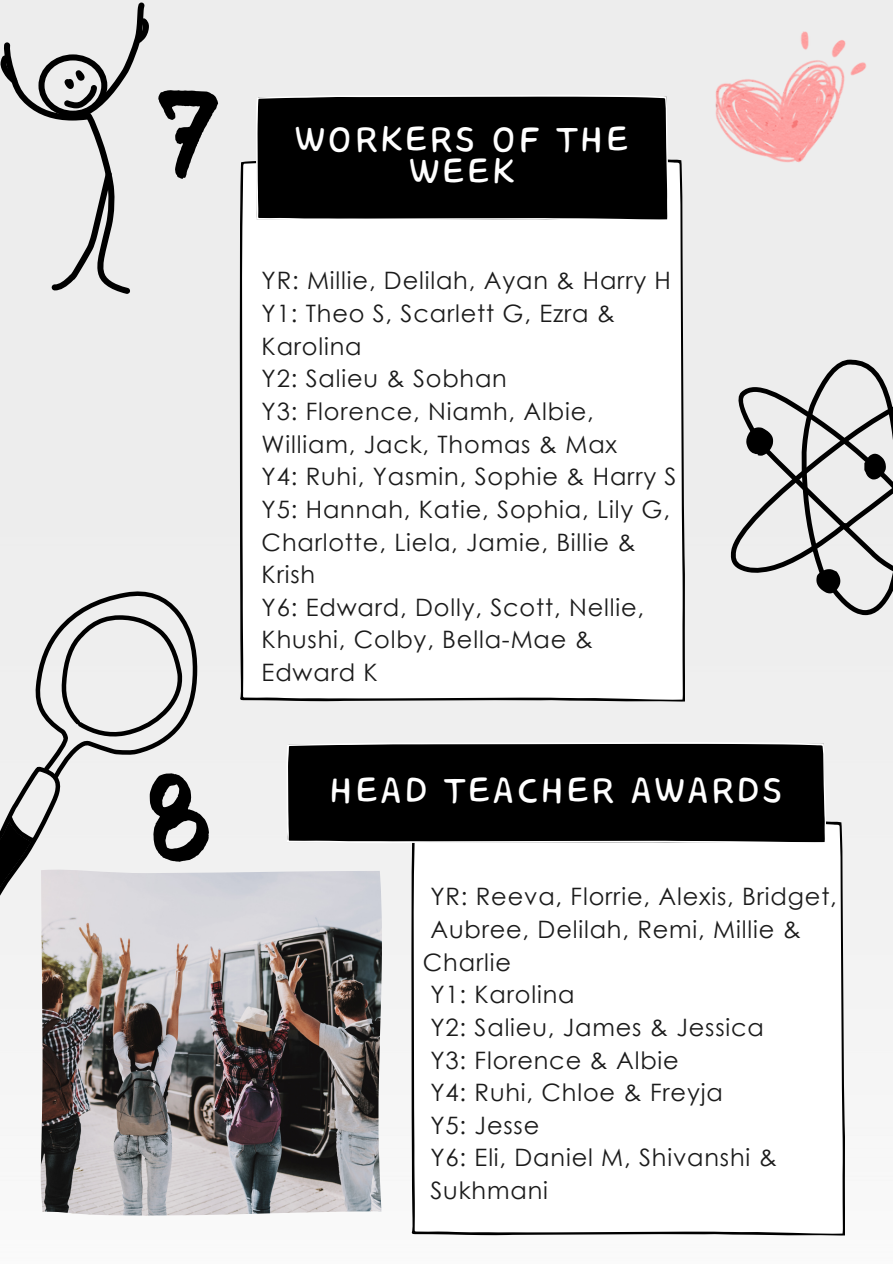
<style>
.page{position:relative;width:893px;height:1264px;background:#fff}
.page>*{position:absolute;margin:0;border:0;box-sizing:border-box;transform-origin:0 0}
.t1{font:120px "Bosk";color:#000}
.t2{font:45.75px "Core Bandi Face";color:#fff}
.t3{font:24px "Century Gothic";letter-spacing:.035em;color:#1b1b1b}
</style>
<div class="page">
<div style="left:0;top:0;width:892px;height:1263px;background:#ededed"></div>
<img style="left:0;top:262px;width:892px;height:1001px">
<svg style="left:0;top:571px;width:225px;height:213px"></svg>
<svg style="left:41px;top:598px;width:157px;height:153px"></svg>
<svg style="left:0;top:760px;width:99px;height:176px"></svg>
<div style="left:411px;top:820px;width:433px;height:415px;background:#fff"></div>
<img style="left:41px;top:869px;width:341px;height:346px">
<div style="left:286px;top:742px;width:540px;height:101px;background:#000"></div>
<svg style="left:730px;top:359px;width:162px;height:256px"></svg>
<div style="left:240px;top:159px;width:445px;height:542px;background:#fff"></div>
<div style="left:256px;top:95px;width:412px;height:126px;background:#000"></div>
<svg style="left:0;top:3px;width:148px;height:291px"></svg>
<img style="left:715px;top:32px;width:151px;height:130px">
<svg style="left:138px;top:765px;width:77px;height:102px"></svg>
<p class="t1" style="left:156px;top:88px;width:66px">7</p>
<p class="t2" style="left:294px;top:116px;width:337px">WORKERS OF THE</p>
<p class="t2" style="left:409px;top:147px;width:108px">WEEK</p>
<p class="t3" style="left:261px;top:265px;width:411px">YR: Millie, Delilah, Ayan &amp; Harry H</p>
<p class="t3" style="left:261px;top:298px;width:355px">Y1: Theo S, Scarlett G, Ezra &amp;</p>
<p class="t3" style="left:261px;top:330px;width:102px">Karolina</p>
<p class="t3" style="left:261px;top:363px;width:247px">Y2: Salieu &amp; Sobhan</p>
<p class="t3" style="left:261px;top:396px;width:333px">Y3: Florence, Niamh, Albie,</p>
<p class="t3" style="left:261px;top:428px;width:357px">William, Jack, Thomas &amp; Max</p>
<p class="t3" style="left:261px;top:461px;width:416px">Y4: Ruhi, Yasmin, Sophie &amp; Harry S</p>
<p class="t3" style="left:261px;top:493px;width:410px">Y5: Hannah, Katie, Sophia, Lily G,</p>
<p class="t3" style="left:261px;top:526px;width:375px">Charlotte, Liela, Jamie, Billie &amp;</p>
<p class="t3" style="left:261px;top:559px;width:55px">Krish</p>
<p class="t3" style="left:261px;top:591px;width:384px">Y6: Edward, Dolly, Scott, Nellie,</p>
<p class="t3" style="left:261px;top:624px;width:333px">Khushi, Colby, Bella-Mae &amp;</p>
<p class="t3" style="left:261px;top:657px;width:117px">Edward K</p>
<p class="t2" style="left:329px;top:766px;width:456px">HEAD TEACHER AWARDS</p>
<p class="t3" style="left:430px;top:881px;width:408px">YR: Reeva, Florrie, Alexis, Bridget,</p>
<p class="t3" style="left:430px;top:913px;width:372px">Aubree, Delilah, Remi, Millie &amp;</p>
<p class="t3" style="left:423px;top:946px;width:89px">Charlie</p>
<h1 class="t3" style="left:430px;top:979px;width:146px">Y1: Karolina</h1>
<p class="t3" style="left:430px;top:1011px;width:335px">Y2: Salieu, James &amp; Jessica</p>
<p class="t3" style="left:430px;top:1044px;width:250px">Y3: Florence &amp; Albie</p>
<p class="t3" style="left:430px;top:1077px;width:294px">Y4: Ruhi, Chloe &amp; Freyja</p>
<p class="t3" style="left:430px;top:1109px;width:110px">Y5: Jesse</p>
<p class="t3" style="left:430px;top:1142px;width:348px">Y6: Eli, Daniel M, Shivanshi &amp;</p>
<p class="t3" style="left:430px;top:1174px;width:119px">Sukhmani</p>
</div>
